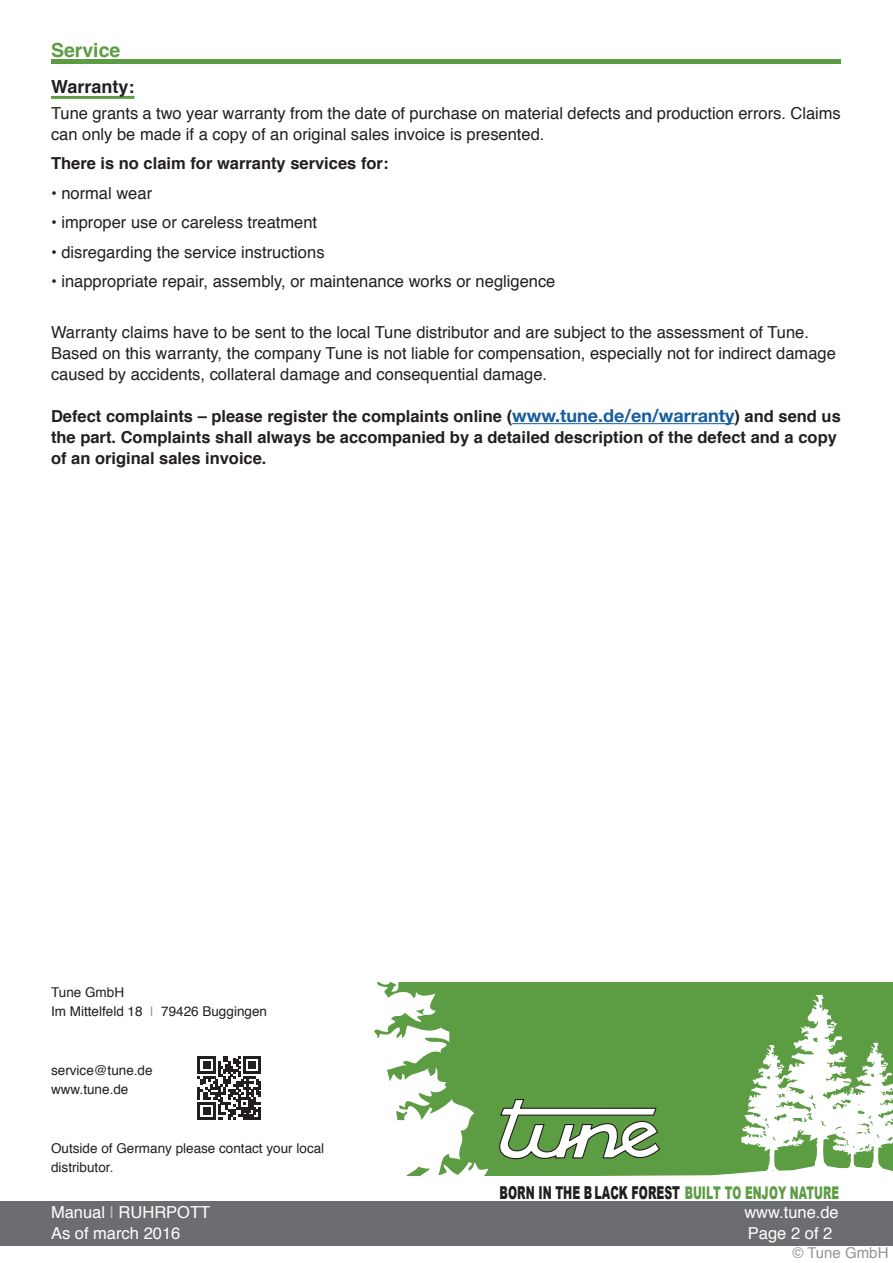
<style>
.page{position:relative;width:893px;height:1263px;background:#fff}
.page>*{position:absolute;margin:0;border:0;box-sizing:border-box;transform-origin:0 0}
.t1{font:700 19.5px "Helvetica";color:#5c9c43}
.t2{font:700 18px "Helvetica";color:#231f20}
.t3{font:900 17.85px "Arial";color:#231f20;scale:.61 1}
.t4{font:16.5px/21px "Helvetica";color:#231f20}
.t5{font:700 16.5px/21px "Helvetica";color:#231f20}
.t6{font:16.5px "Helvetica";color:#fff}
.t7{font:15px "Helvetica";color:#939598}
.t8{font:13.5px/19.5px "Helvetica";color:#231f20}
.s1{font-family:"Helvetica Neue";font-size:18px;color:#175d9e}
.s2{color:#939598}
.s3{font-size:17.4px;color:#5c9c43}
.s4{color:#bcbdc0}
</style>
<div class="page">
<div style="left:0;top:1201px;width:893px;height:44px;background:#6c6d70"></div>
<div style="left:0;top:982px;width:893px;height:194px;background:#5c9c43"></div>
<div style="left:0;top:982px;width:233px;height:194px;background:#fff"></div>
<svg style="left:233px;top:982px;width:232px;height:194px;background:#e7f0e3"></svg>
<svg style="left:465px;top:994px;width:427px;height:182px"></svg>
<svg style="left:198px;top:1056px;width:63px;height:64px;background:#777576"></svg>
<hr style="left:51px;top:96px;width:83px;height:3px;background:#5c9c43">
<hr style="left:512px;top:423px;width:223px;height:1px;background:#175d9e">
<div style="left:51px;top:59px;width:790px;height:5px;background:#5c9c43"></div>
<p class="t1" style="left:51px;top:35px;width:71px">Service</p>
<p class="t2" style="left:51px;top:72px;width:85px">Warranty:</p>
<p class="t4" style="left:51px;top:103px;width:791px">Tune grants a two year warranty from the date of purchase on material defects and production errors. Claims can only be made if a copy of an original sales invoice is presented.</p>
<p class="t5" style="left:51px;top:153px;width:339px">There is no claim for warranty services for:</p>
<p class="t4" style="left:51px;top:183px;width:103px">• normal wear</p>
<p class="t4" style="left:51px;top:212px;width:268px">• improper use or careless treatment</p>
<p class="t4" style="left:51px;top:242px;width:275px">• disregarding the service instructions</p>
<p class="t4" style="left:51px;top:271px;width:506px">• inappropriate repair, assembly, or maintenance works or negligence</p>
<p class="t4" style="left:51px;top:322px;width:786px">Warranty claims have to be sent to the local Tune distributor and are subject to the assessment of Tune.<br>Based on this warranty, the company Tune is not liable for compensation, especially not for indirect damage caused by accidents, collateral damage and consequential damage.</p>
<p class="t5" style="left:51px;top:406px;width:791px">Defect complaints – please register the complaints online (<span class="s1">www.tune.de/en/warranty</span>) and send us the part. Complaints shall always be accompanied by a detailed description of the defect and a copy of an original sales invoice.</p>
<p class="t8" style="left:51px;top:982px;width:217px">Tune GmbH<br>Im Mittelfeld 18 <span class="s2">|</span> 79426 Buggingen</p>
<p class="t8" style="left:51px;top:1060px;width:103px">service@tune.de www.tune.de</p>
<p class="t8" style="left:51px;top:1138px;width:275px">Outside of Germany please contact your local distributor.</p>
<p class="t3" style="left:500px;top:1179px;width:558px">BORN IN THE B LACK FOREST <span class="s3">BUILT TO ENJOY NATURE</span></p>
<p class="t6" style="left:51px;top:1200px;width:161px">Manual <span class="s4">|</span> RUHRPOTT</p>
<p class="t6" style="left:744px;top:1200px;width:96px">www.tune.de</p>
<p class="t6" style="left:51px;top:1221px;width:131px">As of march 2016</p>
<p class="t6" style="left:748px;top:1221px;width:86px">Page 2 of 2</p>
<p class="t7" style="left:792px;top:1241px;width:98px">© Tune GmbH</p>
</div>
